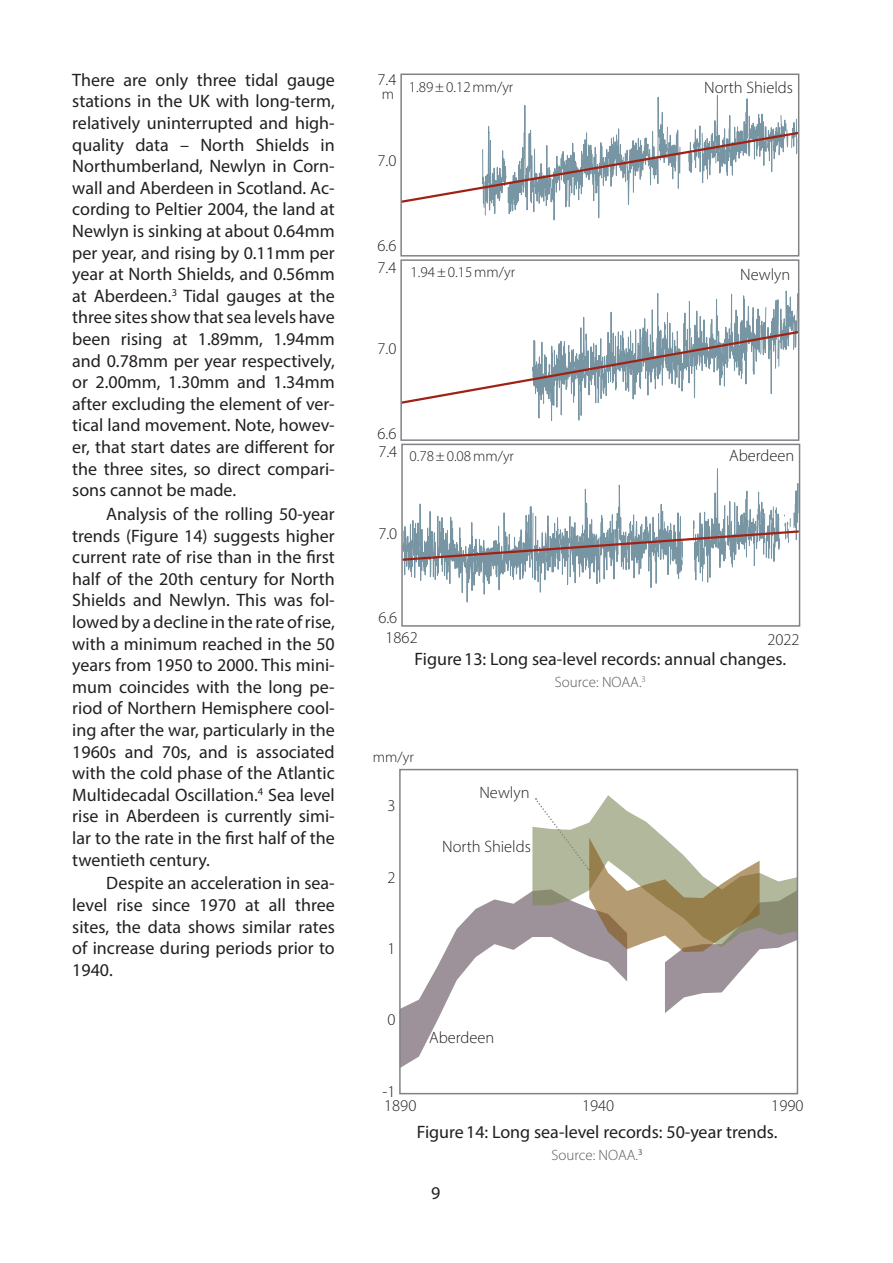
<style>
.page{position:relative;width:893px;height:1263px;background:#fff}
.page>*{position:absolute;margin:0;border:0;box-sizing:border-box;transform-origin:0 0}
.First{font:18px/21.6px "Myriad Pro";color:#231f20;text-align:justify}
.Body{font:18px/21.6px "Myriad Pro";color:#231f20;text-align:justify}
.Figure_label{font:300 16.5px "Myriad Pro";color:#231f20}
.Figure_label-2{font:300 15px "Myriad Pro";color:#231f20}
.Figure_legend{font:300 15px "Myriad Pro";color:#57585a}
</style>
<div class="page">
<svg style="left:403px;top:290px;width:393px;height:131px"></svg>
<div style="left:400px;top:259px;width:399px;height:182px;border:2px solid #808285"></div>
<svg style="left:403px;top:95px;width:393px;height:126px"></svg>
<div style="left:400px;top:74px;width:399px;height:183px;border:2px solid #808285"></div>
<svg style="left:404px;top:468px;width:393px;height:135px"></svg>
<div style="left:401px;top:444px;width:399px;height:183px;border:2px solid #808285"></div>
<svg style="left:402px;top:795px;width:393px;height:272px"></svg>
<div style="left:399px;top:769px;width:399px;height:325px;border:2px solid #808285"></div>
<p class="First" style="left:72px;top:69px;width:264px">There are only three tidal gauge stations in the UK with long-term, relatively uninterrupted and high&shy;quality data – North Shields in Northumberland, Newlyn in Corn&shy;wall and Aberdeen in Scotland. Ac&shy;cording to Peltier 2004, the land at Newlyn is sinking at about 0.64mm per year, and rising by 0.11mm per year at North Shields, and 0.56mm at Aberdeen.<sup>3</sup> Tidal gauges at the three sites show that sea levels have been rising at 1.89mm, 1.94mm and 0.78mm per year respectively, or 2.00mm, 1.30mm and 1.34mm after excluding the element of ver&shy;tical land movement. Note, howev&shy;er, that start dates are different for the three sites, so direct compari&shy;sons cannot be made.</p>
<p class="Body" style="left:72px;top:503px;width:264px;text-indent:34px">Analysis of the rolling 50-year trends (Figure 14) suggests higher current rate of rise than in the first half of the 20th century for North Shields and Newlyn. This was fol&shy;lowed by a decline in the rate of rise, with a minimum reached in the 50 years from 1950 to 2000. This mini&shy;mum coincides with the long pe&shy;riod of Northern Hemisphere cool&shy;ing after the war, particularly in the 1960s and 70s, and is associated with the cold phase of the Atlantic Multidecadal Oscillation.<sup>4</sup> Sea level rise in Aberdeen is currently simi&shy;lar to the rate in the first half of the twentieth century.</p>
<p class="Body" style="left:72px;top:872px;width:264px;text-indent:34px">Despite an acceleration in sea&shy;level rise since 1970 at all three sites, the data shows similar rates of increase during periods prior to 1940.</p>
<p class="Figure_label" style="left:377px;top:69px;width:20px">7.4</p>
<p class="Figure_label-2" style="left:382px;top:85px;width:14px">m</p>
<p class="Figure_label-2" style="left:409px;top:78px;width:106px">1.89±0.12mm/yr</p>
<p class="Figure_label" style="left:377px;top:151px;width:20px">7.0</p>
<p class="Figure_label" style="left:377px;top:236px;width:20px">6.6</p>
<p class="Figure_label" style="left:377px;top:257px;width:20px">7.4</p>
<p class="Figure_label-2" style="left:411px;top:263px;width:106px">1.94±0.15mm/yr</p>
<p class="Figure_label" style="left:377px;top:339px;width:20px">7.0</p>
<p class="Figure_label" style="left:704px;top:78px;width:90px">North Shields</p>
<p class="Figure_label" style="left:740px;top:264px;width:52px">Newlyn</p>
<p class="Figure_label" style="left:377px;top:424px;width:20px">6.6</p>
<p class="Figure_label" style="left:378px;top:441px;width:20px">7.4</p>
<p class="Figure_label-2" style="left:409px;top:447px;width:106px">0.78±0.08mm/yr</p>
<p class="Figure_label" style="left:729px;top:445px;width:67px">Aberdeen</p>
<p class="Figure_label" style="left:378px;top:523px;width:20px">7.0</p>
<p class="Figure_label" style="left:378px;top:608px;width:20px">6.6</p>
<p class="Figure_label" style="left:386px;top:628px;width:34px">1862</p>
<p class="Figure_label" style="left:767px;top:629px;width:34px">2022</p>
<p class="First" style="left:415px;top:648px;width:373px">Figure13: Long sea-level records: annual changes.</p>
<p class="Figure_legend" style="left:555px;top:673px;width:92px">Source: NOAA.<sup>3</sup></p>
<p class="Figure_label-2" style="left:373px;top:748px;width:42px">mm/yr</p>
<p class="Figure_label" style="left:387px;top:796px;width:10px">3</p>
<p class="Figure_label" style="left:387px;top:867px;width:10px">2</p>
<p class="Figure_label" style="left:479px;top:782px;width:52px">Newlyn</p>
<p class="Figure_label" style="left:442px;top:836px;width:90px">North Shields</p>
<p class="Figure_label" style="left:387px;top:939px;width:10px">1</p>
<p class="Figure_label" style="left:387px;top:1010px;width:10px">0</p>
<p class="Figure_label" style="left:429px;top:1027px;width:67px">Aberdeen</p>
<p class="Figure_label" style="left:382px;top:1081px;width:14px">-1</p>
<p class="Figure_label" style="left:384px;top:1095px;width:34px">1890</p>
<p class="Figure_label" style="left:582px;top:1095px;width:34px">1940</p>
<p class="Figure_label" style="left:771px;top:1095px;width:34px">1990</p>
<p class="First" style="left:417px;top:1120px;width:362px">Figure14: Long sea-level records: 50-year trends.</p>
<p class="Figure_legend" style="left:551px;top:1146px;width:93px">Source: NOAA.<sup>3</sup></p>
<p class="First" style="left:431px;top:1182px;width:11px">9</p>
</div>
